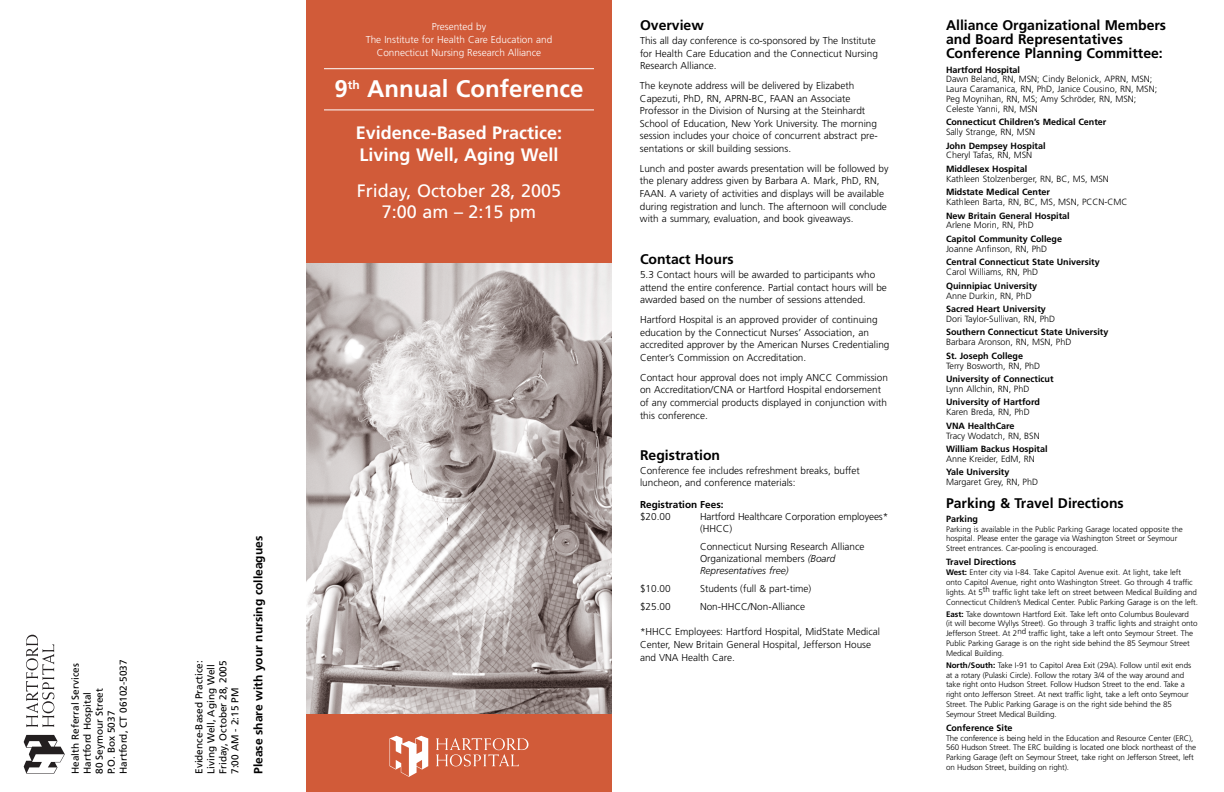
<style>
.page{position:relative;width:1224px;height:792px;background:#fff}
.page>*{position:absolute;margin:0;border:0;box-sizing:border-box;transform-origin:0 0}
.t1{font:700 24px "Frutiger";color:#fff}
.t2{font:700 18px/21.6px "Frutiger";color:#fff}
.t3{font:18px/21.6px "Frutiger";color:#fff;text-align:center}
.t4{font:700 14px/14.3px "Frutiger";color:#000}
.t5{font:700 12px "Frutiger";color:#000}
.t6{font:300 10px/12.6px "Frutiger";color:#000}
.t7{font:10px/12px "Frutiger";color:#000}
.t8{font:300 10px/13px "Frutiger";color:#fff;text-align:center}
.t9{font:700 10px "Frutiger";color:#000}
.t10{font:300 9px/9.8px "Frutiger";color:#000}
.t11{font:700 9px "Frutiger";color:#000}
.t12{font:300 8px/9.8px "Frutiger";letter-spacing:-.01em;color:#000}
.s1{font-style:italic}
.s2{font-weight:700}
</style>
<div class="page">
<div style="left:306px;top:0;width:306px;height:279px;background:#d15b39"></div>
<img style="left:306px;top:263px;width:306px;height:451px">
<hr style="left:324px;top:110px;width:270px;height:1px;background:#fff">
<hr style="left:324px;top:68px;width:270px;height:1px;background:#fff">
<div style="left:306px;top:714px;width:306px;height:78px;background:#d15b39"></div>
<svg style="left:390px;top:736px;width:38px;height:41px"></svg>
<svg style="left:436px;top:738px;width:92px;height:28px"></svg>
<svg style="left:24px;top:735px;width:41px;height:39px"></svg>
<svg style="left:26px;top:635px;width:28px;height:92px"></svg>
<p class="t7" style="left:70px;top:774px;width:116px;rotate:-90deg">Health Referral Services<br>Hartford Hospital<br>80 Seymour Street<br>P.O. Box 5037<br>Hartford, CT 06102-5037</p>
<p class="t7" style="left:194px;top:774px;width:115px;rotate:-90deg">Evidence-Based Practice:<br>Living Well, Aging Well<br>Friday, October 28, 2005<br>7:00 AM - 2:15 PM</p>
<p class="t5" style="left:254px;top:774px;width:240px;rotate:-90deg">Please share with your nursing colleagues</p>
<p class="t8" style="left:366px;top:20px;width:188px">Presented by<br>The Institute for Health Care Education and<br>Connecticut Nursing Research Alliance</p>
<h1 class="t1" style="left:335px;top:79px;width:250px">9<sup>th</sup> Annual Conference</h1>
<h2 class="t2" style="left:356px;top:123px;width:208px">Evidence-Based Practice:<br>Living Well, Aging Well</h2>
<h2 class="t3" style="left:357px;top:181px;width:206px">Friday, October 28, 2005<br>7:00 am – 2:15 pm</h2>
<h3 class="t4" style="left:640px;top:19px;width:65px">Overview</h3>
<p class="t6" style="left:640px;top:35px;width:239px">This all day conference is co-sponsored by The Institute for Health Care Education and the Connecticut Nursing<br>Research Alliance.</p>
<p class="t6" style="left:640px;top:80px;width:239px">The keynote address will be delivered by Elizabeth Capezuti, PhD, RN, APRN-BC, FAAN an Associate Professor in the Division of Nursing at the Steinhardt School of Education, New York University. The morning session includes your choice of concurrent abstract pre&shy;sentations or skill building sessions.</p>
<p class="t6" style="left:640px;top:163px;width:250px">Lunch and poster awards presentation will be followed by the plenary address given by Barbara A. Mark, PhD, RN, FAAN. A variety of activities and displays will be available during registration and lunch. The afternoon will conclude with a summary, evaluation, and book giveaways.</p>
<h3 class="t4" style="left:640px;top:253px;width:95px">Contact Hours</h3>
<p class="t6" style="left:640px;top:269px;width:248px">5.3 Contact hours will be awarded to participants who attend the entire conference. Partial contact hours will be awarded based on the number of sessions attended.</p>
<p class="t6" style="left:640px;top:314px;width:251px">Hartford Hospital is an approved provider of continuing education by the Connecticut Nurses’ Association, an accredited approver by the American Nurses Credentialing Center’s Commission on Accreditation.</p>
<p class="t6" style="left:640px;top:372px;width:249px">Contact hour approval does not imply ANCC Commission on Accreditation/CNA or Hartford Hospital endorsement of any commercial products displayed in conjunction with this conference.</p>
<h3 class="t4" style="left:640px;top:450px;width:82px">Registration</h3>
<p class="t6" style="left:640px;top:466px;width:221px;line-height:12px">Conference fee includes refreshment breaks, buffet luncheon, and conference materials:</p>
<p class="t9" style="left:640px;top:500px;width:85px">Registration Fees:</p>
<p class="t6" style="left:640px;top:511px;width:32px">$20.00</p>
<p class="t6" style="left:700px;top:511px;width:190px;line-height:12px">Hartford Healthcare Corporation employees* (HHCC)</p>
<p class="t6" style="left:700px;top:541px;width:166px;line-height:12px">Connecticut Nursing Research Alliance<br>Organizational members <span class="s1">(Board<br>Representatives free)</span></p>
<p class="t6" style="left:640px;top:583px;width:32px">$10.00</p>
<p class="t6" style="left:700px;top:583px;width:113px">Students (full &amp; part-time)</p>
<p class="t6" style="left:640px;top:601px;width:32px">$25.00</p>
<p class="t6" style="left:700px;top:601px;width:107px">Non-HHCC/Non-Alliance</p>
<p class="t6" style="left:640px;top:626px;width:242px;line-height:13px">*HHCC Employees: Hartford Hospital, MidState Medical<br>Center, New Britain General Hospital, Jefferson House and VNA Health Care.</p>
<h3 class="t4" style="left:946px;top:19px;width:222px">Alliance Organizational Members and Board Representatives<br>Conference Planning Committee:</h3>
<p class="t11" style="left:946px;top:66px;width:76px">Hartford Hospital</p>
<p class="t10" style="left:946px;top:75px;width:213px">Dawn Beland, RN, MSN; Cindy Belonick, APRN, MSN; Laura Caramanica, RN, PhD, Janice Cousino, RN, MSN; Peg Moynihan, RN, MS; Amy Schröder, RN, MSN; Celeste Yanni, RN, MSN</p>
<p class="t11" style="left:946px;top:119px;width:162px">Connecticut Children’s Medical Center</p>
<p class="t10" style="left:946px;top:128px;width:91px">Sally Strange, RN, MSN</p>
<p class="t11" style="left:946px;top:142px;width:101px">John Dempsey Hospital</p>
<p class="t10" style="left:946px;top:151px;width:88px">Cheryl Tafas, RN, MSN</p>
<p class="t11" style="left:946px;top:165px;width:83px">Middlesex Hospital</p>
<p class="t10" style="left:946px;top:174px;width:164px">Kathleen Stolzenberger, RN, BC, MS, MSN</p>
<p class="t11" style="left:946px;top:189px;width:106px">Midstate Medical Center</p>
<p class="t10" style="left:946px;top:198px;width:183px">Kathleen Barta, RN, BC, MS, MSN, PCCN-CMC</p>
<p class="t11" style="left:946px;top:212px;width:125px">New Britain General Hospital</p>
<p class="t10" style="left:946px;top:221px;width:89px">Arlene Morin, RN, PhD</p>
<p class="t11" style="left:946px;top:235px;width:118px">Capitol Community College</p>
<p class="t10" style="left:946px;top:245px;width:103px">Joanne Anfinson, RN, PhD</p>
<p class="t11" style="left:946px;top:259px;width:155px">Central Connecticut State University</p>
<p class="t10" style="left:946px;top:268px;width:94px">Carol Williams, RN, PhD</p>
<p class="t11" style="left:946px;top:282px;width:93px">Quinnipiac University</p>
<p class="t10" style="left:946px;top:291px;width:87px">Anne Durkin, RN, PhD</p>
<p class="t11" style="left:946px;top:305px;width:101px">Sacred Heart University</p>
<p class="t10" style="left:946px;top:315px;width:111px">Dori Taylor-Sullivan, RN, PhD</p>
<p class="t11" style="left:946px;top:329px;width:164px">Southern Connecticut State University</p>
<p class="t10" style="left:946px;top:338px;width:127px">Barbara Aronson, RN, MSN, PhD</p>
<p class="t11" style="left:946px;top:352px;width:79px">St. Joseph College</p>
<p class="t10" style="left:946px;top:361px;width:96px">Terry Bosworth, RN, PhD</p>
<p class="t11" style="left:946px;top:375px;width:109px">University of Connecticut</p>
<p class="t10" style="left:946px;top:385px;width:85px">Lynn Allchin, RN, PhD</p>
<p class="t11" style="left:946px;top:399px;width:95px">University of Hartford</p>
<p class="t10" style="left:946px;top:408px;width:85px">Karen Breda, RN, PhD</p>
<p class="t11" style="left:946px;top:422px;width:70px">VNA HealthCare</p>
<p class="t10" style="left:946px;top:431px;width:95px">Tracy Wodatch, RN, BSN</p>
<p class="t11" style="left:946px;top:445px;width:103px">William Backus Hospital</p>
<p class="t10" style="left:946px;top:455px;width:90px">Anne Kreider, EdM, RN</p>
<p class="t11" style="left:946px;top:469px;width:65px">Yale University</p>
<p class="t10" style="left:946px;top:478px;width:94px">Margaret Grey, RN, PhD</p>
<h3 class="t4" style="left:946px;top:497px;width:179px">Parking &amp; Travel Directions</h3>
<p class="t11" style="left:946px;top:515px;width:34px">Parking</p>
<p class="t12" style="left:946px;top:525px;width:238px">Parking is available in the Public Parking Garage located opposite the hospital. Please enter the garage via Washington Street or Seymour<br>Street entrances. Car-pooling is encouraged.</p>
<p class="t11" style="left:946px;top:559px;width:72px">Travel Directions</p>
<p class="t12" style="left:946px;top:568px;width:254px"><span class="s2">West:</span> Enter city via I-84. Take Capitol Avenue exit. At light, take left onto Capitol Avenue, right onto Washington Street. Go through 4 traffic lights. At 5th traffic light take left on street between Medical Building and Connecticut Children’s Medical Center. Public Parking Garage is on the left.</p>
<p class="t12" style="left:946px;top:609px;width:253px"><span class="s2">East:</span> Take downtown Hartford Exit. Take left onto Columbus Boulevard<br>(it will become Wyllys Street). Go through 3 traffic lights and straight onto Jefferson Street. At 2nd traffic light, take a left onto Seymour Street. The Public Parking Garage is on the right side behind the 85 Seymour Street Medical Building.</p>
<p class="t12" style="left:946px;top:661px;width:247px"><span class="s2">North/South:</span> Take I-91 to Capitol Area Exit (29A). Follow until exit ends at a rotary (Pulaski Circle). Follow the rotary 3/4 of the way around and take right onto Hudson Street. Follow Hudson Street to the end. Take a right onto Jefferson Street. At next traffic light, take a left onto Seymour Street. The Public Parking Garage is on the right side behind the 85<br>Seymour Street Medical Building.</p>
<p class="t11" style="left:946px;top:724px;width:68px">Conference Site</p>
<p class="t12" style="left:946px;top:734px;width:252px">The conference is being held in the Education and Resource Center (ERC), 560 Hudson Street. The ERC building is located one block northeast of the Parking Garage (left on Seymour Street, take right on Jefferson Street, left on Hudson Street, building on right).</p>
</div>
